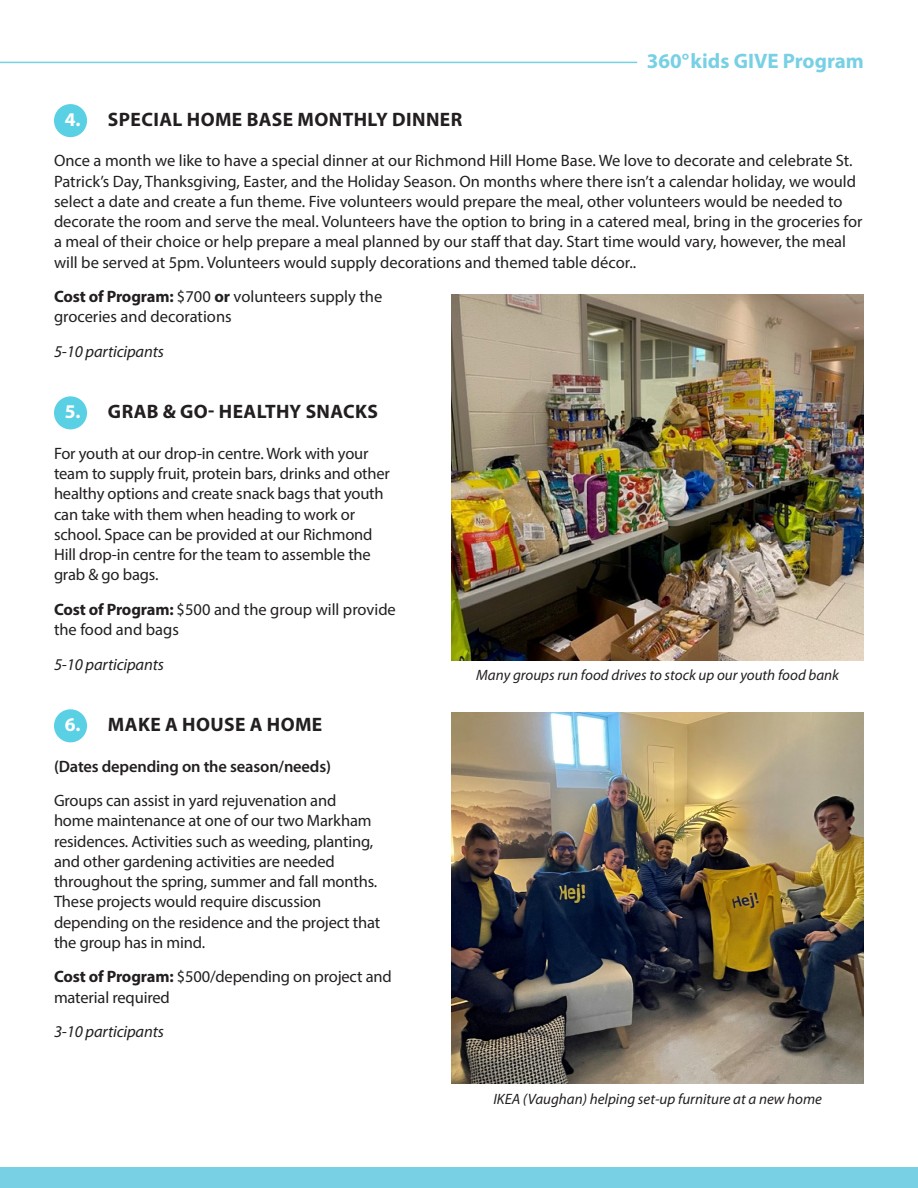
<style>
.page{position:relative;width:918px;height:1188px;background:#fff}
.page>*{position:absolute;margin:0;border:0;box-sizing:border-box;transform-origin:0 0}
.t1{font:700 21px "Myriad Pro";color:#78d0e4}
.t2{font:700 19.5px "Myriad Pro";letter-spacing:.02em;color:#231f20}
.t3{font:16.5px/20.2px "Myriad Pro";letter-spacing:-.01em;color:#231f20}
.t4{font:italic 16.5px "Myriad Pro";letter-spacing:-.01em;color:#231f20}
.t5{font:600 16.5px "Myriad Pro";letter-spacing:-.01em;color:#231f20}
.t6{font:italic 15px "Myriad Pro";color:#231f20}
.s1{color:#fff}
.s2{font-weight:700}
</style>
<div class="page">
<div style="left:54px;top:104px;width:33px;height:33px;background:#59d0e4;border-radius:50%"></div>
<div style="left:54px;top:396px;width:33px;height:33px;background:#59d0e4;border-radius:50%"></div>
<div style="left:54px;top:709px;width:33px;height:33px;background:#59d0e4;border-radius:50%"></div>
<img style="left:451px;top:295px;width:413px;height:366px">
<img style="left:451px;top:712px;width:413px;height:371px">
<hr style="left:0;top:62px;width:637px;height:1px;background:#78d0e4">
<div style="left:0;top:1168px;width:918px;height:20px;background:#78d0e4"></div>
<p class="t1" style="left:647px;top:47px;width:219px">360°kids GIVE Program</p>
<p class="t2" style="left:65px;top:107px;width:399px"><span class="s1">4.</span> SPECIAL HOME BASE MONTHLY DINNER</p>
<p class="t3" style="left:54px;top:151px;width:810px">Once a month we like to have a special dinner at our Richmond Hill Home Base. We love to decorate and celebrate St.<br>Patrick’s Day, Thanksgiving, Easter, and the Holiday Season. On months where there isn’t a calendar holiday, we would select a date and create a fun theme. Five volunteers would prepare the meal, other volunteers would be needed to decorate the room and serve the meal. Volunteers have the option to bring in a catered meal, bring in the groceries for a meal of their choice or help prepare a meal planned by our staff that day. Start time would vary, however, the meal will be served at 5pm. Volunteers would supply decorations and themed table décor..</p>
<p class="t3" style="left:54px;top:286px;width:330px"><span class="s2">Cost of Program:</span> $700 <span class="s2">or</span> volunteers supply the groceries and decorations</p>
<p class="t4" style="left:54px;top:341px;width:111px">5-10 participants</p>
<p class="t2" style="left:65px;top:399px;width:315px"><span class="s1">5.</span> GRAB &amp; GO- HEALTHY SNACKS</p>
<p class="t3" style="left:54px;top:443px;width:338px">For youth at our drop-in centre. Work with your team to supply fruit, protein bars, drinks and other healthy options and create snack bags that youth can take with them when heading to work or school. Space can be provided at our Richmond Hill drop-in centre for the team to assemble the grab &amp; go bags.</p>
<p class="t3" style="left:54px;top:599px;width:343px"><span class="s2">Cost of Program:</span> $500 and the group will provide the food and bags</p>
<p class="t4" style="left:54px;top:654px;width:111px">5-10 participants</p>
<p class="t2" style="left:65px;top:712px;width:259px"><span class="s1">6.</span> MAKE A HOUSE A HOME</p>
<p class="t5" style="left:54px;top:756px;width:279px">(Dates depending on the season/needs)</p>
<p class="t3" style="left:54px;top:790px;width:328px">Groups can assist in yard rejuvenation and<br>home maintenance at one of our two Markham residences. Activities such as weeding, planting, and other gardening activities are needed throughout the spring, summer and fall months.<br>These projects would require discussion depending on the residence and the project that the group has in mind.</p>
<p class="t3" style="left:54px;top:967px;width:339px"><span class="s2">Cost of Program:</span> $500/depending on project and material required</p>
<p class="t4" style="left:54px;top:1022px;width:111px">3-10 participants</p>
<p class="t6" style="left:476px;top:666px;width:364px">Many groups run food drives to stock up our youth food bank</p>
<p class="t6" style="left:493px;top:1090px;width:330px">IKEA (Vaughan) helping set-up furniture at a new home</p>
</div>
